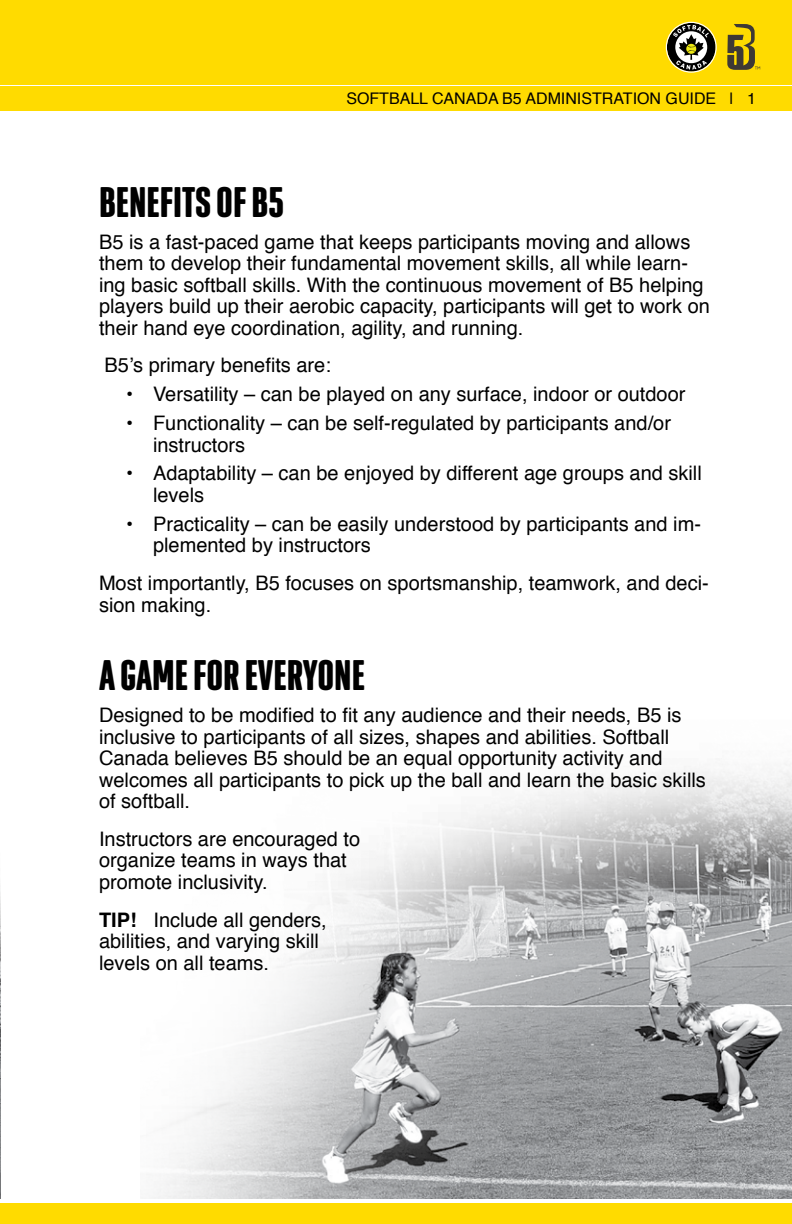
<style>
.page{position:relative;width:792px;height:1224px;background:#fff}
.page>*{position:absolute;margin:0;border:0;box-sizing:border-box;transform-origin:0 0}
.t1{font:700 44px "Geogrotesque X Comp";color:#000}
.t2{font:20px/21.6px "Helvetica";color:#000}
.t3{font:16px "Helvetica";color:#000}
.s1{font-weight:700}
</style>
<div class="page">
<div style="left:0;top:0;width:792px;height:84px;background:#ffdb00"></div>
<div style="left:0;top:87px;width:792px;height:24px;background:#ffdb00"></div>
<div style="left:0;top:1204px;width:792px;height:20px;background:#ffdb00"></div>
<svg style="left:727px;top:24px;width:33px;height:46px"></svg>
<svg style="left:666px;top:22px;width:51px;height:51px"></svg>
<img style="left:151px;top:763px;width:641px;height:436px">
<img style="left:0;top:891px;width:1px;height:308px">
<p class="t3" style="left:346px;top:86px;width:411px">SOFTBALL CANADA B5 ADMINISTRATION GUIDE | 1</p>
<h1 class="t1" style="left:99px;top:175px;width:186px">BENEFITS OF B5</h1>
<p class="t2" style="left:99px;top:231px;width:613px">B5 is a fast-paced game that keeps participants moving and allows them to develop their fundamental movement skills, all while learn&shy;ing basic softball skills. With the continuous movement of B5 helping players build up their aerobic capacity, participants will get to work on their hand eye coordination, agility, and running.</p>
<p class="t2" style="left:105px;top:355px;width:228px">B5’s primary benefits are:</p>
<p class="t2" style="left:126px;top:384px;width:561px">• Versatility – can be played on any surface, indoor or outdoor</p>
<p class="t2" style="left:153px;top:413px;width:520px;text-indent:-27px">• Functionality – can be self-regulated by participants and/or instructors</p>
<p class="t2" style="left:153px;top:463px;width:550px;text-indent:-27px">• Adaptability – can be enjoyed by different age groups and skill levels</p>
<p class="t2" style="left:153px;top:514px;width:550px;text-indent:-27px">• Practicality – can be easily understood by participants and im&shy;plemented by instructors</p>
<p class="t2" style="left:99px;top:573px;width:611px">Most importantly, B5 focuses on sportsmanship, teamwork, and deci&shy;sion making.</p>
<h1 class="t1" style="left:99px;top:648px;width:268px">A GAME FOR EVERYONE</h1>
<p class="t2" style="left:99px;top:705px;width:608px">Designed to be modified to fit any audience and their needs, B5 is inclusive to participants of all sizes, shapes and abilities. Softball Canada believes B5 should be an equal opportunity activity and welcomes all participants to pick up the ball and learn the basic skills of softball.</p>
<p class="t2" style="left:99px;top:829px;width:263px">Instructors are encouraged to organize teams in ways that promote inclusivity.</p>
<p class="t2" style="left:99px;top:909px;width:229px"><span class="s1">TIP!</span> Include all genders, abilities, and varying skill levels on all teams.</p>
</div>
